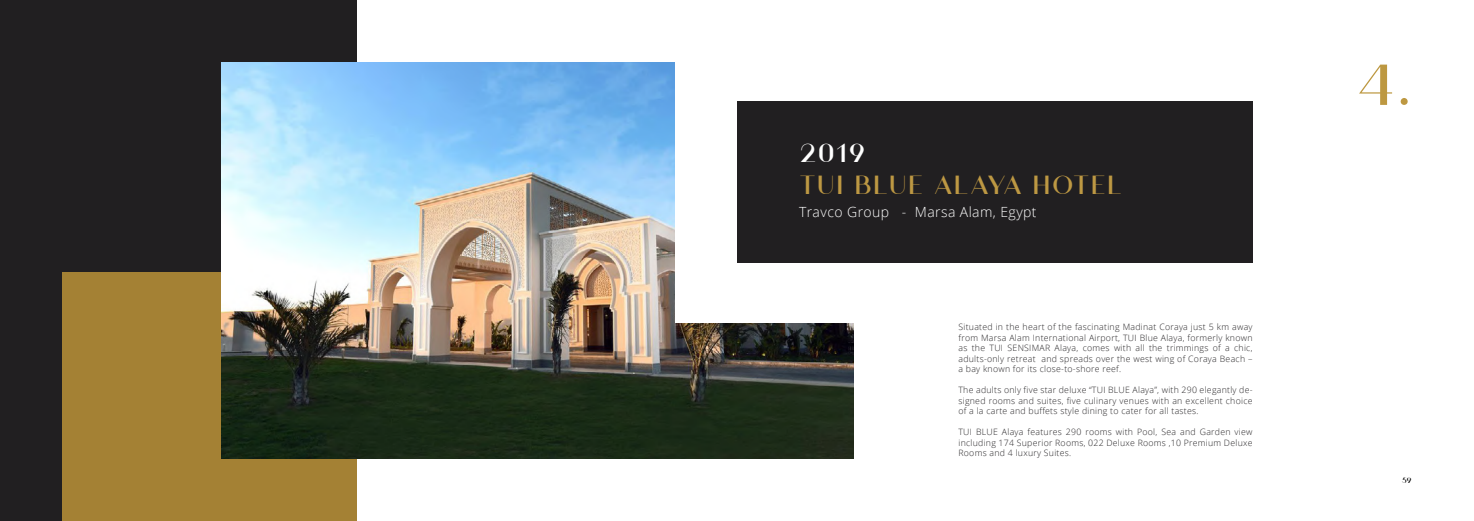
<style>
.page{position:relative;width:1474px;height:521px;background:#fff}
.page>*{position:absolute;margin:0;border:0;box-sizing:border-box;transform-origin:0 0}
.t1{font:61.25px "Athena";color:#bd9841}
.t2{font:28px "Athena";letter-spacing:.02em;color:#bd9843}
.t3{font:28px "Athena";color:#fff}
.t4{font:300 14px "Open Sans";letter-spacing:.03em;color:#fff}
.t5{font:300 8.75px/10.5px "Open Sans";letter-spacing:.03em;color:#282628;text-align:justify}
.t6{font:8.31px "Athena";color:#000}
</style>
<div class="page">
<div style="left:0;top:0;width:356px;height:521px;background:#211f21"></div>
<div style="left:62px;top:273px;width:294px;height:248px;background:#a48134"></div>
<img style="left:221px;top:62px;width:633px;height:397px">
<div style="left:675px;top:0;width:203px;height:322px;background:#fff"></div>
<div style="left:737px;top:102px;width:515px;height:161px;background:#211f21"></div>
<h2 class="t3" style="left:799px;top:134px;width:69px">2019</h2>
<h2 class="t2" style="left:799px;top:166px;width:325px">TUI BLUE ALAYA HOTEL</h2>
<h3 class="t4" style="left:799px;top:202px;width:239px">Travco Group - Marsa Alam, Egypt</h3>
<p class="t5" style="left:958px;top:322px;width:295px">Situated in the heart of the fascinating Madinat Coraya just 5 km away from Marsa Alam International Airport, TUI Blue Alaya, formerly known as the TUI SENSIMAR Alaya, comes with all the trimmings of a chic, adults-only retreat and spreads over the west wing of Coraya Beach – a bay known for its close-to-shore reef.</p>
<p class="t5" style="left:958px;top:385px;width:295px">The adults only five star deluxe “TUI BLUE Alaya”, with 290 elegantly de&shy;signed rooms and suites, five culinary venues with an excellent choice of a la carte and buffets style dining to cater for all tastes.</p>
<p class="t5" style="left:958px;top:427px;width:295px">TUI BLUE Alaya features 290 rooms with Pool, Sea and Garden view including 174 Superior Rooms, 022 Deluxe Rooms ,10 Premium Deluxe Rooms and 4 luxury Suites.</p>
<h1 class="t1" style="left:1356px;top:42px;width:57px">4.</h1>
<p class="t6" style="left:1401px;top:475px;width:12px">59</p>
</div>
